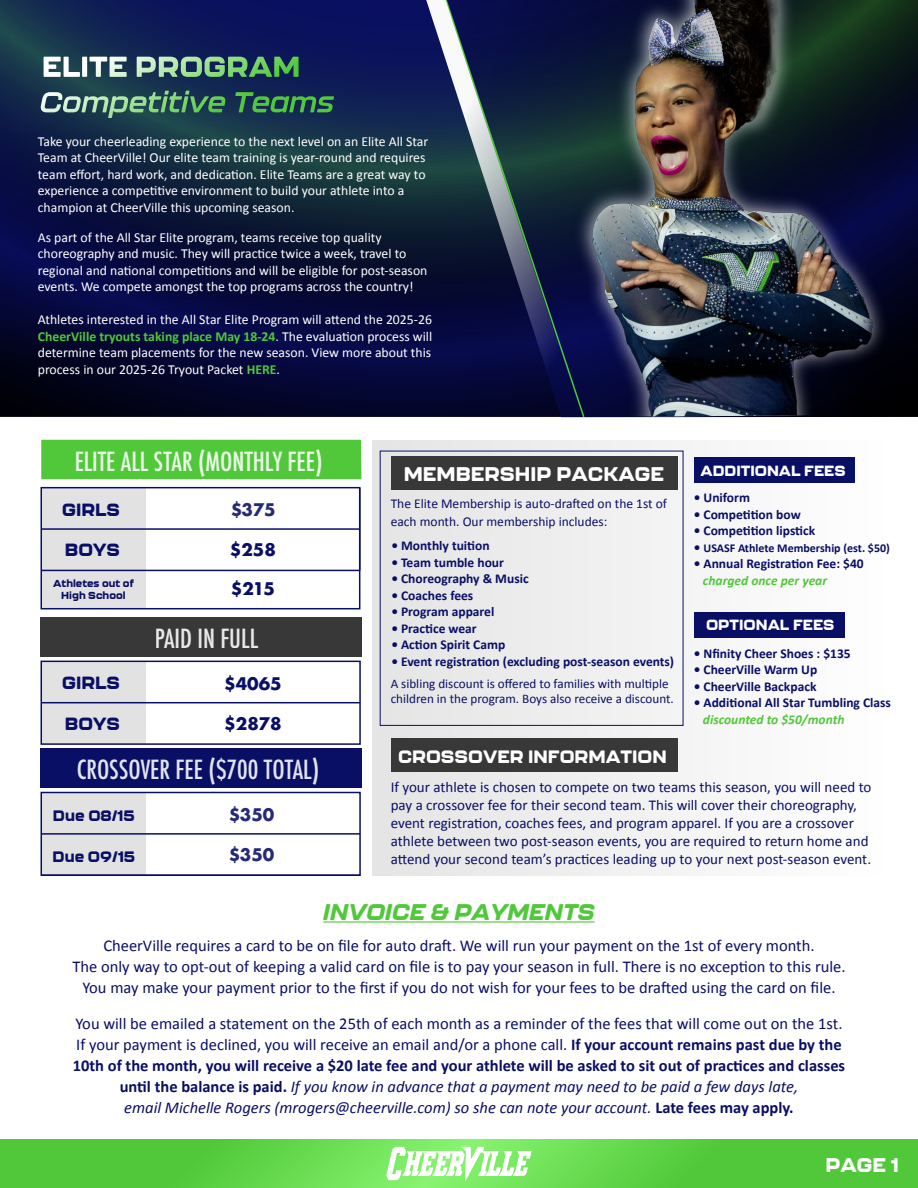
<style>
.page{position:relative;width:918px;height:1188px;background:#fff}
.page>*{position:absolute;margin:0;border:0;box-sizing:border-box;transform-origin:0 0}
.t1{font:500 condensed 25.65px "Futura";color:#fff}
.t2{font:italic 800 22.5px "Kallisto";color:#50c839}
.t3{font:800 19.65px "Kallisto";color:#fff}
.t4{font:800 17.85px "Kallisto";color:#fff}
.t5{font:800 17.55px "Kallisto";color:#0a0f66}
.t6{font:700 16.95px "Futura";color:#0a0f66}
.t7{font:700 16.5px/21px "Calibri";color:#0a0f66;text-align:center}
.t8{font:16.5px/21px "Calibri";color:#0a0f66;text-align:center}
.t9{font:15px/18px "Calibri";color:#0a0f66}
.t10{font:800 15px "Kallisto";color:#0a0f66}
.t11{font:800 14.7px "Kallisto";color:#fff}
.t12{font:13.8px/16.5px "Calibri";color:#fff}
.t13{font:700 13.5px "Calibri";color:#0a0f66}
.t14{font:13.5px/18px "Calibri";color:#0a0f66}
.t15{font:italic 700 13.5px "Calibri";color:#50c839}
.t16{font:13.2px/15px "Calibri";color:#0a0f66}
.t17{font:700 12px "Calibri";color:#0a0f66}
.t18{font:800 10.05px/12.1px "Kallisto";color:#0a0f66;text-align:center}
.s1{font-weight:700;color:#50c839}
.s2{font-size:13.5px}
.s3{font-weight:400}
.s4{font-weight:400;font-style:italic}
</style>
<div class="page">
<svg style="left:0;top:1140px;width:918px;height:48px;background:#5bd044"></svg>
<div style="left:41px;top:440px;width:320px;height:39px;background:#50c839"></div>
<div style="left:41px;top:488px;width:105px;height:121px;background:#e2e2e2"></div>
<hr style="left:359px;top:488px;width:2px;height:82px;background:#0a0f66">
<div style="left:41px;top:487px;width:319px;height:122px;border:2px solid #0a0f66"></div>
<hr style="left:41px;top:528px;width:319px;height:2px;background:#0a0f66">
<svg style="left:386px;top:1147px;width:146px;height:35px"></svg>
<hr style="left:323px;top:921px;width:272px;height:2px;background:#50c839">
<svg style="left:0;top:0;width:426px;height:417px;background:#040732"></svg>
<svg style="left:1px;top:0;width:425px;height:299px;background:#0e1e45"></svg>
<svg style="left:426px;top:0;width:20px;height:417px;background:#1c284d"></svg>
<svg style="left:44px;top:57px;width:83px;height:20px"></svg>
<svg style="left:137px;top:57px;width:162px;height:20px;background:#5c8e70"></svg>
<img style="left:446px;top:0;width:472px;height:417px">
<img style="left:629px;top:1px;width:124px;height:83px">
<div style="left:40px;top:617px;width:321px;height:40px;background:#383838"></div>
<div style="left:41px;top:661px;width:105px;height:83px;background:#e2e2e2"></div>
<div style="left:41px;top:661px;width:320px;height:84px;border:2px solid #0a0f66"></div>
<hr style="left:41px;top:702px;width:319px;height:1px;background:#0a0f66">
<div style="left:40px;top:748px;width:321px;height:40px;background:#0a0f66"></div>
<div style="left:41px;top:793px;width:105px;height:83px;background:#e2e2e2"></div>
<div style="left:41px;top:792px;width:320px;height:84px;border:2px solid #0a0f66"></div>
<hr style="left:41px;top:833px;width:319px;height:2px;background:#0a0f66">
<hr style="left:41px;top:875px;width:319px;height:1px;background:#0a0f66">
<svg style="left:40px;top:91px;width:186px;height:27px;background:#457064"></svg>
<svg style="left:235px;top:92px;width:99px;height:20px;background:#2c6948"></svg>
<div style="left:372px;top:440px;width:512px;height:435px;background:#f2f2f2"></div>
<div style="left:391px;top:457px;width:286px;height:33px;background:#383838"></div>
<div style="left:694px;top:612px;width:150px;height:25px;background:#0a0f66"></div>
<div style="left:694px;top:458px;width:161px;height:25px;background:#0a0f66"></div>
<div style="left:391px;top:738px;width:286px;height:34px;background:#383838"></div>
<hr style="left:41px;top:570px;width:319px;height:1px;background:#0a0f66">
<p class="t12" style="left:38px;top:133px;width:392px">Take your cheerleading experience to the next level on an Elite All Star Team at CheerVille! Our elite team training is year-round and requires team effort, hard work, and dedication. Elite Teams are a great way to experience a competitive environment to build your athlete into a champion at CheerVille this upcoming season.</p>
<p class="t12" style="left:38px;top:229px;width:391px">As part of the All Star Elite program, teams receive top quality choreography and music. They will practice twice a week, travel to regional and national competitions and will be eligible for post-season events. We compete amongst the top programs across the country!</p>
<p class="t12" style="left:38px;top:311px;width:396px;text-align:justify">Athletes interested in the All Star Elite Program will attend the 2025-26<br><span class="s1">CheerVille tryouts taking place May 18-24</span>. The evaluation process will determine team placements for the new season. View more about this process in our 2025-26 Tryout Packet <span class="s1">HERE</span>.</p>
<h1 class="t1" style="left:74px;top:445px;width:250px">ELITE ALL STAR (MONTHLY FEE)</h1>
<p class="t5" style="left:62px;top:498px;width:59px">GIRLS</p>
<p class="t5" style="left:65px;top:539px;width:56px">BOYS</p>
<p class="t6" style="left:230px;top:497px;width:47px">$375</p>
<p class="t6" style="left:230px;top:538px;width:48px">$258</p>
<p class="t18" style="left:53px;top:577px;width:82px">Athletes out of<br>High School</p>
<p class="t6" style="left:231px;top:577px;width:46px">$215</p>
<h1 class="t1" style="left:155px;top:622px;width:105px">PAID IN FULL</h1>
<p class="t6" style="left:224px;top:671px;width:59px">$4065</p>
<p class="t6" style="left:224px;top:711px;width:59px">$2878</p>
<p class="t5" style="left:62px;top:672px;width:59px">GIRLS</p>
<p class="t5" style="left:65px;top:713px;width:56px">BOYS</p>
<h1 class="t1" style="left:77px;top:753px;width:244px">CROSSOVER FEE ($700 TOTAL)</h1>
<p class="t6" style="left:228px;top:802px;width:48px">$350</p>
<p class="t6" style="left:228px;top:843px;width:48px">$350</p>
<p class="t10" style="left:53px;top:807px;width:83px">Due 08/15</p>
<p class="t10" style="left:53px;top:848px;width:84px">Due 09/15</p>
<h3 class="t3" style="left:404px;top:462px;width:262px">MEMBERSHIP PACKAGE</h3>
<p class="t14" style="left:391px;top:495px;width:278px">The Elite Membership is auto-drafted on the 1st of each month. Our membership includes:</p>
<p class="t13" style="left:391px;top:536px;width:100px">• Monthly tuition</p>
<p class="t13" style="left:391px;top:553px;width:114px">• Team tumble hour</p>
<p class="t13" style="left:391px;top:569px;width:139px">• Choreography &amp; Music</p>
<p class="t13" style="left:391px;top:586px;width:83px">• Coaches fees</p>
<p class="t13" style="left:391px;top:602px;width:105px">• Program apparel</p>
<p class="t13" style="left:391px;top:619px;width:87px">• Practice wear</p>
<p class="t13" style="left:391px;top:635px;width:115px">• Action Spirit Camp</p>
<p class="t13" style="left:391px;top:652px;width:284px">• Event registration (excluding post-season events)</p>
<p class="t16" style="left:391px;top:676px;width:285px">A sibling discount is offered to families with multiple children in the program. Boys also receive a discount.</p>
<p class="t4" style="left:398px;top:745px;width:270px">CROSSOVER INFORMATION</p>
<p class="t11" style="left:701px;top:462px;width:147px">ADDITIONAL FEES</p>
<p class="t13" style="left:694px;top:488px;width:58px">• Uniform</p>
<p class="t13" style="left:694px;top:505px;width:109px">• Competition bow</p>
<p class="t13" style="left:694px;top:521px;width:123px">• Competition lipstick</p>
<p class="t17" style="left:694px;top:539px;width:198px"><span class="s2">•</span> USASF Athlete Membership (est. $50)</p>
<p class="t13" style="left:694px;top:554px;width:171px">• Annual Registration Fee: $40</p>
<p class="t15" style="left:703px;top:571px;width:126px">charged once per year</p>
<p class="t11" style="left:706px;top:616px;width:130px">OPTIONAL FEES</p>
<p class="t13" style="left:694px;top:644px;width:158px">• Nfinity Cheer Shoes : $135</p>
<p class="t13" style="left:694px;top:660px;width:125px">• CheerVille Warm Up</p>
<p class="t13" style="left:694px;top:677px;width:124px">• CheerVille Backpack</p>
<p class="t13" style="left:694px;top:693px;width:199px">• Additional All Star Tumbling Class</p>
<p class="t15" style="left:703px;top:710px;width:143px">discounted to $50/month</p>
<p class="t9" style="left:391px;top:778px;width:482px">If your athlete is chosen to compete on two teams this season, you will need to pay a crossover fee for their second team. This will cover their choreography, event registration, coaches fees, and program apparel. If you are a crossover athlete between two post-season events, you are required to return home and attend your second team’s practices leading up to your next post-season event.</p>
<h2 class="t2" style="left:323px;top:898px;width:273px">INVOICE &amp; PAYMENTS</h2>
<p class="t8" style="left:72px;top:934px;width:775px">CheerVille requires a card to be on file for auto draft. We will run your payment on the 1st of every month.<br>The only way to opt-out of keeping a valid card on file is to pay your season in full. There is no exception to this rule.<br>You may make your payment prior to the first if you do not wish for your fees to be drafted using the card on file.</p>
<p class="t7" style="left:73px;top:1012px;width:774px"><span class="s3">You will be emailed a statement on the 25th of each month as a reminder of the fees that will come out on the 1st.<br>If your payment is declined, you will receive an email and/or a phone call.</span> If your account remains past due by the 10th of the month, you will receive a $20 late fee and your athlete will be asked to sit out of practices and classes until the balance is paid. <span class="s4">If you know in advance that a payment may need to be paid a few days late,<br>email Michelle Rogers (mrogers@cheerville.com) so she can note your account.</span> Late fees may apply.</p>
<h3 class="t3" style="left:825px;top:1153px;width:75px">PAGE 1</h3>
</div>
